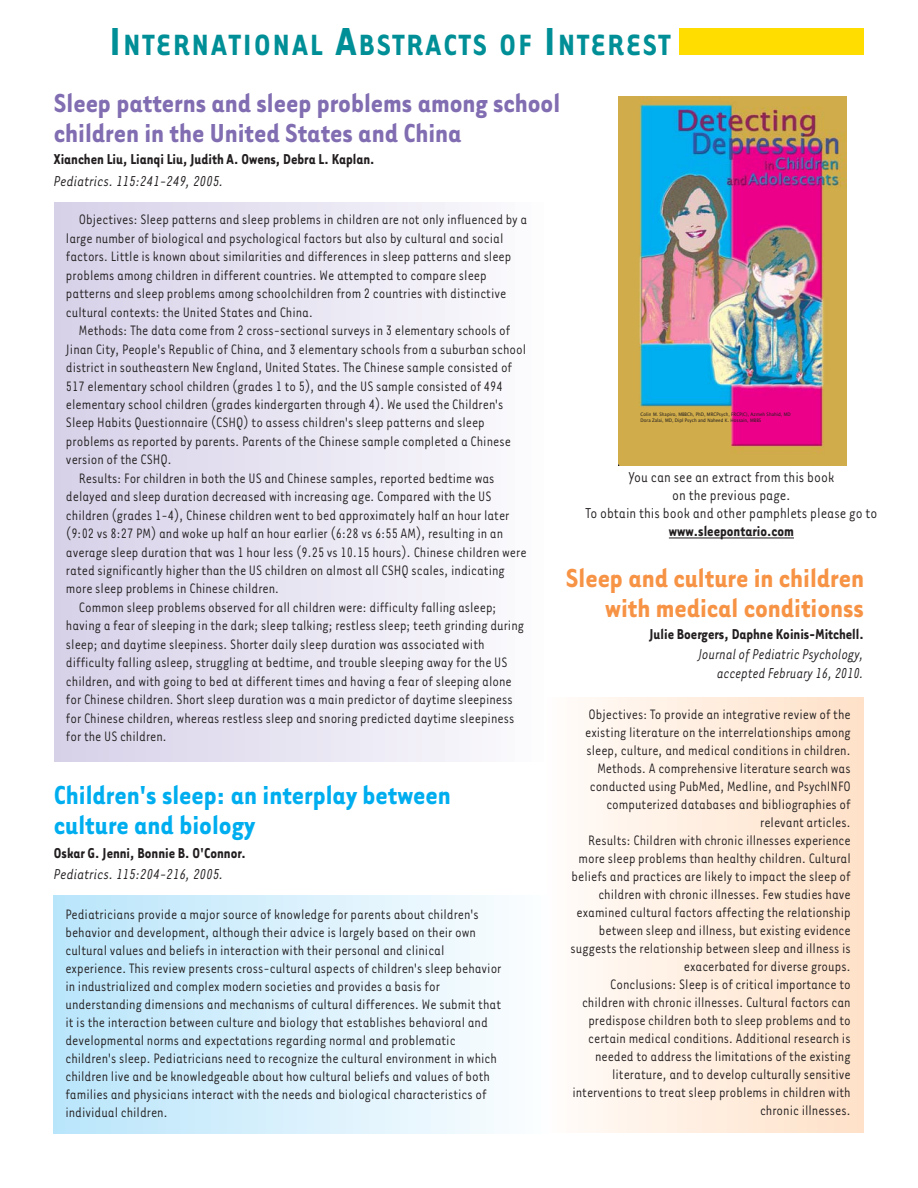
<style>
.page{position:relative;width:918px;height:1188px;background:#fff}
.page>*{position:absolute;margin:0;border:0;box-sizing:border-box;transform-origin:0 0}
.t1{font:700 33.75px "Tarzana Narrow";letter-spacing:.065em;color:#008f97}
.t2{font:700 30px/30px "Tarzana Narrow";color:#816db1}
.t3{font:700 30px/30px "Tarzana Narrow";color:#00aeef}
.t4{font:700 30px/30px "Tarzana Narrow";color:#f79345;text-align:right}
.t5{font:700 16.5px "Tarzana Narrow";color:#231f20;scale:.95 1}
.t6{font:16.5px/18px "Tarzana Narrow";color:#231f20;text-align:center;scale:.95 1}
.t7{font:italic 16.5px "Tarzana Narrow";color:#231f20;scale:.95 1}
.t8{font:italic 16.5px/19.5px "Tarzana Narrow";color:#231f20;text-align:right;scale:.9 1}
.t9{font:15.75px/18px "Tarzana Narrow";color:#231f20;scale:.95 1}
.t10{font:4.8px/5.8px "Lucida Sans+SJBAHA";letter-spacing:.005em;color:#231f20;scale:.92 1}
.s1{font-size:45px}
</style>
<div class="page">
<div style="left:546px;top:697px;width:318px;height:435px;background:linear-gradient(to right,#fffcfa,#fee0c7)"></div>
<div style="left:54px;top:895px;width:494px;height:239px;background:linear-gradient(to right,#b9e5fb,#fcfdff)"></div>
<div style="left:54px;top:203px;width:492px;height:558px;background:linear-gradient(to right,#d6d0e8,#fbfbfd)"></div>
<div style="left:680px;top:28px;width:184px;height:27px;background:#fd0"></div>
<img style="left:618px;top:97px;width:228px;height:368px">
<hr style="left:669px;top:538px;width:125px;height:1px;background:#231f20">
<h1 class="t1" style="left:109px;top:33px;width:562px"><span class="s1">I</span>NTERNATIONAL <span class="s1">A</span>BSTRACTS OF <span class="s1">I</span>NTEREST</h1>
<h2 class="t2" style="left:54px;top:90px;width:508px">Sleep patterns and sleep problems among school children in the United States and China</h2>
<p class="t5" style="left:54px;top:154px;width:339px">Xianchen Liu, Lianqi Liu, Judith A. Owens, Debra L. Kaplan.</p>
<p class="t7" style="left:54px;top:175px;width:180px">Pediatrics. 115:241-249, 2005.</p>
<p class="t9" style="left:66px;top:212px;width:487px;line-height:18.5px;text-indent:13px">Objectives: Sleep patterns and sleep problems in children are not only influenced by a large number of biological and psychological factors but also by cultural and social factors. Little is known about similarities and differences in sleep patterns and sleep problems among children in different countries. We attempted to compare sleep patterns and sleep problems among schoolchildren from 2 countries with distinctive cultural contexts: the United States and China.</p>
<p class="t9" style="left:79px;top:323px;width:456px">Methods: The data come from 2 cross-sectional surveys in 3 elementary schools of</p>
<p class="t9" style="left:66px;top:341px;width:486px">Jinan City, People's Republic of China, and 3 elementary schools from a suburban school</p>
<p class="t9" style="left:66px;top:360px;width:471px">district in southeastern New England, United States. The Chinese sample consisted of</p>
<p class="t9" style="left:66px;top:378px;width:461px">517 elementary school children (grades 1 to 5), and the US sample consisted of 494</p>
<p class="t9" style="left:66px;top:397px;width:462px">elementary school children (grades kindergarten through 4). We used the Children's</p>
<p class="t9" style="left:66px;top:415px;width:442px">Sleep Habits Questionnaire (CSHQ) to assess children's sleep patterns and sleep</p>
<p class="t9" style="left:66px;top:434px;width:470px">problems as reported by parents. Parents of the Chinese sample completed a Chinese</p>
<p class="t9" style="left:66px;top:452px;width:113px">version of the CSHQ.</p>
<p class="t9" style="left:79px;top:470px;width:439px">Results: For children in both the US and Chinese samples, reported bedtime was</p>
<p class="t9" style="left:66px;top:489px;width:449px">delayed and sleep duration decreased with increasing age. Compared with the US</p>
<p class="t9" style="left:66px;top:507px;width:468px">children (grades 1-4), Chinese children went to bed approximately half an hour later</p>
<p class="t9" style="left:66px;top:526px;width:462px">(9:02 vs 8:27 PM) and woke up half an hour earlier (6:28 vs 6:55 AM), resulting in an</p>
<p class="t9" style="left:66px;top:544px;width:486px">average sleep duration that was 1 hour less (9.25 vs 10.15 hours). Chinese children were</p>
<p class="t9" style="left:66px;top:563px;width:463px">rated significantly higher than the US children on almost all CSHQ scales, indicating</p>
<p class="t9" style="left:66px;top:581px;width:226px">more sleep problems in Chinese children.</p>
<p class="t9" style="left:79px;top:600px;width:441px">Common sleep problems observed for all children were: difficulty falling asleep;</p>
<p class="t9" style="left:66px;top:618px;width:484px">having a fear of sleeping in the dark; sleep talking; restless sleep; teeth grinding during</p>
<p class="t9" style="left:66px;top:636px;width:442px">sleep; and daytime sleepiness. Shorter daily sleep duration was associated with</p>
<p class="t9" style="left:66px;top:655px;width:466px">difficulty falling asleep, struggling at bedtime, and trouble sleeping away for the US</p>
<p class="t9" style="left:66px;top:673px;width:471px">children, and with going to bed at different times and having a fear of sleeping alone</p>
<p class="t9" style="left:66px;top:692px;width:472px">for Chinese children. Short sleep duration was a main predictor of daytime sleepiness</p>
<p class="t9" style="left:66px;top:710px;width:473px">for Chinese children, whereas restless sleep and snoring predicted daytime sleepiness</p>
<p class="t9" style="left:66px;top:729px;width:108px">for the US children.</p>
<h2 class="t3" style="left:54px;top:782px;width:398px">Children's sleep: an interplay between culture and biology</h2>
<p class="t5" style="left:54px;top:847px;width:204px">Oskar G. Jenni, Bonnie B. O'Connor.</p>
<p class="t7" style="left:54px;top:868px;width:180px">Pediatrics. 115:204-216, 2005.</p>
<p class="t9" style="left:65px;top:907px;width:461px">Pediatricians provide a major source of knowledge for parents about children's behavior and development, although their advice is largely based on their own cultural values and beliefs in interaction with their personal and clinical experience. This review presents cross-cultural aspects of children's sleep behavior in industrialized and complex modern societies and provides a basis for understanding dimensions and mechanisms of cultural differences. We submit that it is the interaction between culture and biology that establishes behavioral and developmental norms and expectations regarding normal and problematic children's sleep. Pediatricians need to recognize the cultural environment in which children live and be knowledgeable about how cultural beliefs and values of both families and physicians interact with the needs and biological characteristics of individual children.</p>
<p class="t10" style="left:641px;top:412px;width:165px">Colin M. Shapiro, MBBCh, PhD, MRCPsych, FRCP(C), Azmeh Shahid, MD<br>Dora Zalai, MD, Dipl Psych and Naheed K. Hossain, MBBS</p>
<p class="t6" style="left:585px;top:470px;width:309px">You can see an extract from this book<br>on the previous page.<br>To obtain this book and other pamphlets please go to</p>
<p class="t5" style="left:669px;top:526px;width:133px">www.sleepontario.com</p>
<h2 class="t4" style="left:566px;top:565px;width:300px">Sleep and culture in children with medical conditionss</h2>
<p class="t5" style="left:649px;top:629px;width:227px">Julie Boergers, Daphne Koinis-Mitchell.</p>
<p class="t8" style="left:698px;top:646px;width:186px">Journal of Pediatric Psychology, accepted February 16, 2010.</p>
<p class="t9" style="left:571px;top:707px;width:297px;text-align:right">Objectives: To provide an integrative review of the existing literature on the interrelationships among sleep, culture, and medical conditions in children.<br>Methods. A comprehensive literature search was conducted using PubMed, Medline, and PsychINFO computerized databases and bibliographies of relevant articles.<br>Results: Children with chronic illnesses experience more sleep problems than healthy children. Cultural beliefs and practices are likely to impact the sleep of children with chronic illnesses. Few studies have examined cultural factors affecting the relationship between sleep and illness, but existing evidence suggests the relationship between sleep and illness is exacerbated for diverse groups.<br>Conclusions: Sleep is of critical importance to children with chronic illnesses. Cultural factors can predispose children both to sleep problems and to certain medical conditions. Additional research is needed to address the limitations of the existing literature, and to develop culturally sensitive interventions to treat sleep problems in children with chronic illnesses.</p>
</div>
